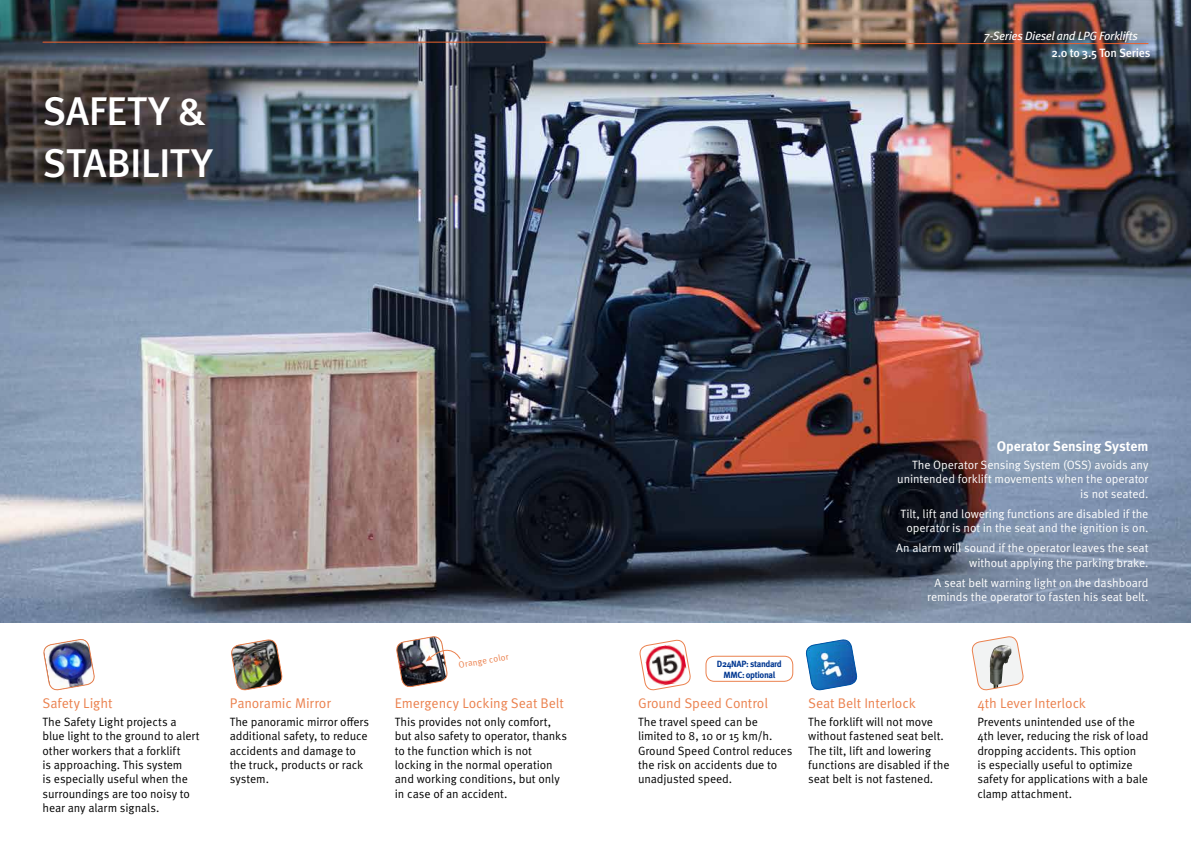
<style>
.page{position:relative;width:1191px;height:842px;background:#fff}
.page>*{position:absolute;margin:0;border:0;box-sizing:border-box;transform-origin:0 0}
.t1{font:500 40px/52px "Meta Pro";letter-spacing:-.01em;color:#fff}
.t2{font:14px "Meta Pro";letter-spacing:-.005em;color:#eb814e}
.t3{font:700 14px "Meta Pro";letter-spacing:-.005em;color:#fff}
.t4{font:12px/14.4px "Meta Pro";letter-spacing:-.01em;color:#000}
.t5{font:12px/14.4px "Meta Pro";letter-spacing:-.01em;color:#fff;text-align:right}
.t6{font:italic 12px "Meta Pro";letter-spacing:-.03em;color:#fff}
.t7{font:500 12px "Meta Pro";letter-spacing:-.025em;color:#fff}
.t8{font:700 9px/10.8px "Meta Pro";letter-spacing:-.045em;color:#003791;text-align:center}
.t9{font:9px "Meta Pro";color:#eb814e}
</style>
<div class="page">
<img style="left:0;top:0;width:1191px;height:622px">
<hr style="left:43px;top:42px;width:509px;height:1px;background:#eb612b">
<hr style="left:638px;top:43px;width:510px;height:1px;background:#eb612b">
<img style="left:43px;top:639px;width:52px;height:52px">
<img style="left:231px;top:639px;width:52px;height:52px">
<svg style="left:639px;top:639px;width:52px;height:52px"></svg>
<svg style="left:805px;top:639px;width:53px;height:52px"></svg>
<svg style="left:971px;top:636px;width:53px;height:55px"></svg>
<svg style="left:396px;top:636px;width:65px;height:52px"></svg>
<div style="left:705px;top:656px;width:88px;height:26px;border:1px solid #eb814e;border-radius:9px"></div>
<h1 class="t1" style="left:43px;top:86px;width:171px">SAFETY &amp;<br>STABILITY</h1>
<p class="t6" style="left:983px;top:28px;width:156px">7-Series Diesel and LPG Forklifts</p>
<p class="t7" style="left:1051px;top:46px;width:101px">2.0 to 3.5 Ton Series</p>
<p class="t2" style="left:43px;top:694px;width:72px">Safety Light</p>
<p class="t4" style="left:43px;top:715px;width:159px">The Safety Light projects a blue light to the ground to alert other workers that a forklift<br>is approaching. This system<br>is especially useful when the surroundings are too noisy to hear any alarm signals.</p>
<p class="t2" style="left:230px;top:694px;width:103px">Panoramic Mirror</p>
<p class="t4" style="left:230px;top:715px;width:141px">The panoramic mirror offers additional safety, to reduce accidents and damage to the truck, products or rack system.</p>
<p class="t9" style="left:458px;top:659px;width:52px;rotate:-10deg">Orange color</p>
<p class="t2" style="left:395px;top:694px;width:171px">Emergency Locking Seat Belt</p>
<p class="t4" style="left:395px;top:715px;width:174px">This provides not only comfort, but also safety to operator, thanks to the function which is not locking in the normal operation and working conditions, but only in case of an accident.</p>
<p class="t3" style="left:996px;top:437px;width:153px">Operator Sensing System</p>
<p class="t5" style="left:897px;top:458px;width:253px">The Operator Sensing System (OSS) avoids any unintended forklift movements when the operator is not seated.</p>
<p class="t5" style="left:900px;top:507px;width:249px;text-align:center">Tilt, lift and lowering functions are disabled if the operator is not in the seat and the ignition is on.</p>
<p class="t5" style="left:896px;top:541px;width:254px">An alarm will sound if the operator leaves the seat without applying the parking brake.</p>
<p class="t5" style="left:927px;top:576px;width:223px">A seat belt warning light on the dashboard reminds the operator to fasten his seat belt.</p>
<p class="t8" style="left:717px;top:658px;width:67px">D24NAP: standard<br>MMC: optional</p>
<p class="t2" style="left:638px;top:694px;width:131px">Ground Speed Control</p>
<p class="t4" style="left:638px;top:715px;width:156px">The travel speed can be limited to 8, 10 or 15 km/h.<br>Ground Speed Control reduces the risk on accidents due to unadjusted speed.</p>
<p class="t2" style="left:808px;top:694px;width:109px">Seat Belt Interlock</p>
<p class="t4" style="left:808px;top:715px;width:143px">The forklift will not move without fastened seat belt.<br>The tilt, lift and lowering functions are disabled if the seat belt is not fastened.</p>
<p class="t2" style="left:977px;top:694px;width:110px">4th Lever Interlock</p>
<p class="t4" style="left:977px;top:715px;width:173px">Prevents unintended use of the<br>4th lever, reducing the risk of load dropping accidents. This option<br>is especially useful to optimize safety for applications with a bale clamp attachment.</p>
</div>
